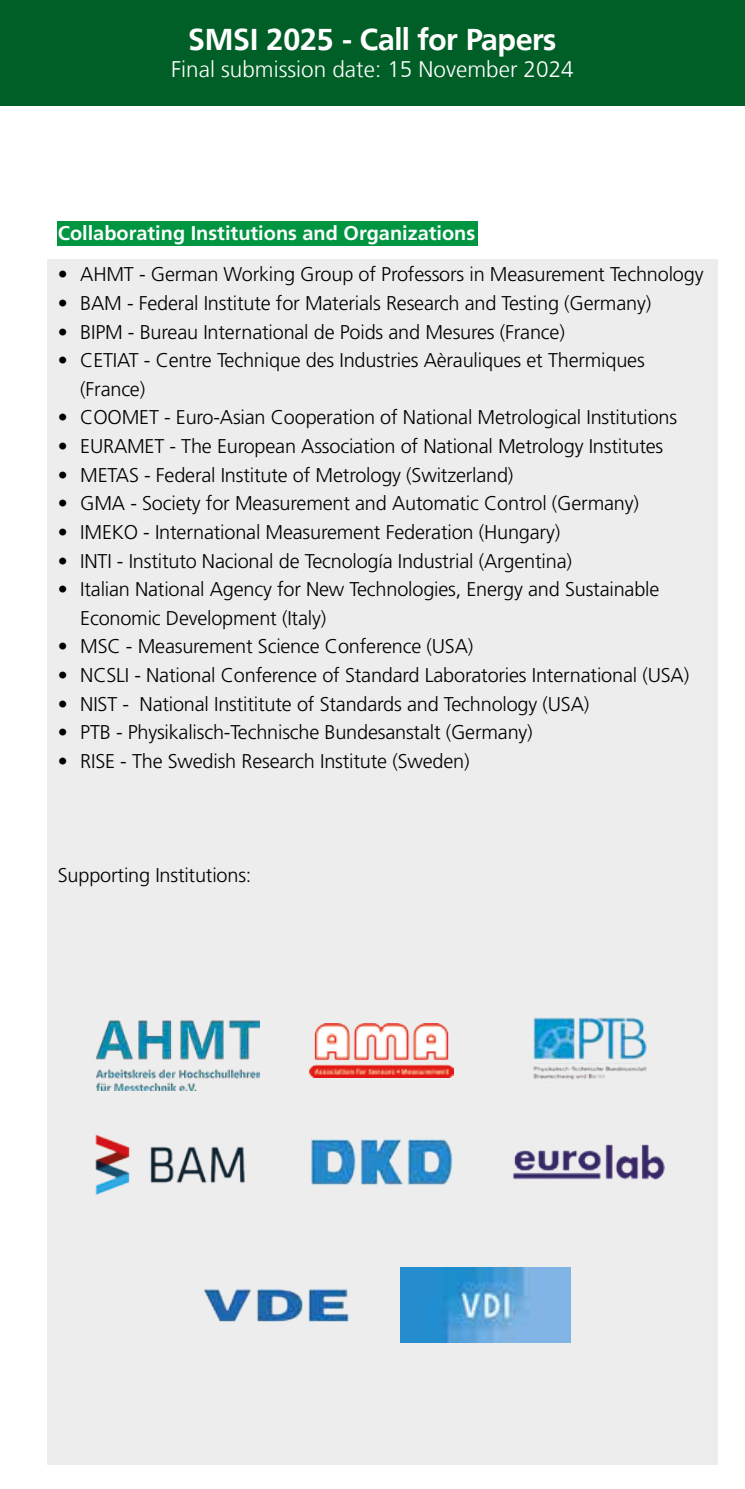
<style>
.page{position:relative;width:745px;height:1489px;background:#fff}
.page>*{position:absolute;margin:0;border:0;box-sizing:border-box;transform-origin:0 0}
.t1{font:700 30px "Frutiger BSK";color:#fff}
.t2{font:300 22.5px "Frutiger LT";color:#fff}
.t3{font:300 20px/28.5px "Frutiger LT Std";letter-spacing:-.01em;color:#000}
.t4{font:700 20px "Frutiger LT Std";color:#fff}
</style>
<div class="page">
<div style="left:0;top:0;width:744px;height:106px;background:#005f27"></div>
<div style="left:57px;top:221px;width:420px;height:25px;background:#009641"></div>
<div style="left:47px;top:259px;width:670px;height:1205px;background:#ededed"></div>
<img style="left:309px;top:1023px;width:144px;height:54px">
<img style="left:95px;top:1134px;width:150px;height:61px">
<img style="left:311px;top:1139px;width:142px;height:46px">
<img style="left:513px;top:1144px;width:152px;height:36px">
<img style="left:533px;top:1017px;width:114px;height:63px">
<img style="left:204px;top:1289px;width:145px;height:33px">
<img style="left:400px;top:1267px;width:170px;height:75px">
<img style="left:96px;top:1020px;width:164px;height:70px">
<h1 class="t1" style="left:189px;top:21px;width:368px">SMSI 2025 - Call for Papers</h1>
<p class="t2" style="left:171px;top:56px;width:404px">Final submission date: 15 November 2024</p>
<p class="t4" style="left:58px;top:221px;width:418px">Collaborating Institutions and Organizations</p>
<p class="t3" style="left:58px;top:260px;width:646px">• AHMT - German Working Group of Professors in Measurement Technology</p>
<p class="t3" style="left:58px;top:289px;width:594px">• BAM - Federal Institute for Materials Research and Testing (Germany)</p>
<p class="t3" style="left:58px;top:317px;width:508px">• BIPM - Bureau International de Poids and Mesures (France)</p>
<p class="t3" style="left:80px;top:346px;width:565px;text-indent:-22px">• CETIAT - Centre Technique des Industries Aèrauliques et Thermiques (France)</p>
<p class="t3" style="left:58px;top:403px;width:620px">• COOMET - Euro-Asian Cooperation of National Metrological Institutions</p>
<p class="t3" style="left:58px;top:432px;width:606px">• EURAMET - The European Association of National Metrology Institutes</p>
<p class="t3" style="left:58px;top:461px;width:457px">• METAS - Federal Institute of Metrology (Switzerland)</p>
<p class="t3" style="left:58px;top:489px;width:582px">• GMA - Society for Measurement and Automatic Control (Germany)</p>
<p class="t3" style="left:58px;top:518px;width:503px">• IMEKO - International Measurement Federation (Hungary)</p>
<p class="t3" style="left:58px;top:546px;width:515px">• INTI - Instituto Nacional de Tecnología Industrial (Argentina)</p>
<p class="t3" style="left:80px;top:575px;width:580px;text-indent:-22px">• Italian National Agency for New Technologies, Energy and Sustainable<br>Economic Development (Italy)</p>
<p class="t3" style="left:58px;top:632px;width:417px">• MSC - Measurement Science Conference (USA)</p>
<p class="t3" style="left:58px;top:661px;width:632px">• NCSLI - National Conference of Standard Laboratories International (USA)</p>
<p class="t3" style="left:58px;top:689px;width:532px">• NIST - National Instititute of Standards and Technology (USA)</p>
<p class="t3" style="left:58px;top:718px;width:476px">• PTB - Physikalisch-Technische Bundesanstalt (Germany)</p>
<p class="t3" style="left:58px;top:747px;width:413px">• RISE - The Swedish Research Institute (Sweden)</p>
<p class="t3" style="left:58px;top:861px;width:195px">Supporting Institutions:</p>
</div>
